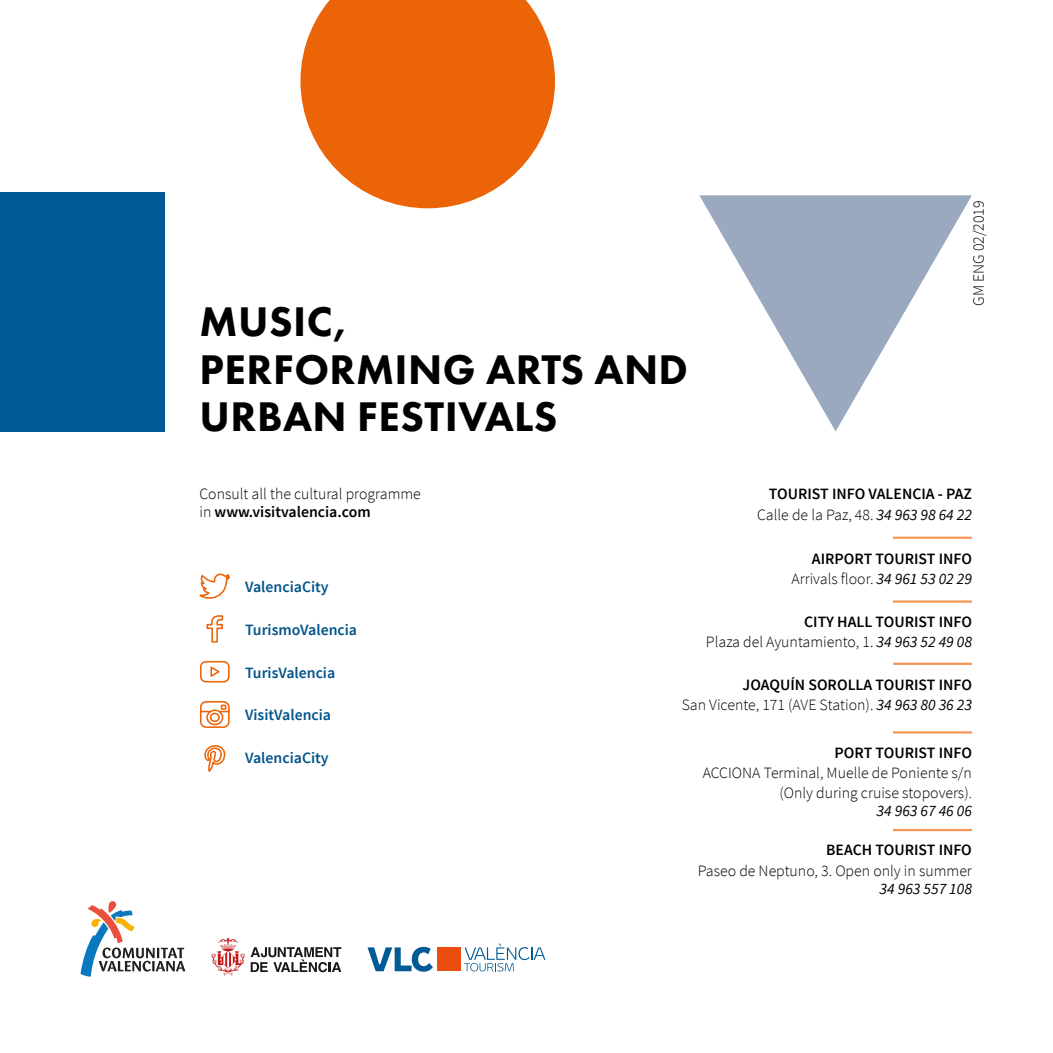
<style>
.page{position:relative;width:1053px;height:1053px;background:#fff}
.page>*{position:absolute;margin:0;border:0;box-sizing:border-box;transform-origin:0 0}
.t1{font:800 42.98px/47.7px "Futura PT";letter-spacing:.01em;color:#000}
.t2{font:300 15.75px/20.2px "Source Sans Pro";color:#000;text-align:right}
.t3{font:600 15.75px/20.2px "Source Sans Pro";color:#000;text-align:right}
.t4{font:600 15.75px "Source Sans Pro";color:#00548b}
.t5{font:italic 15.75px "Source Sans Pro";color:#000}
.s1{font-weight:600}
.s2{font-weight:300}
.s3{font-weight:400;font-style:italic}
.s4{font-size:14.62px}
</style>
<div class="page">
<svg style="left:699px;top:195px;width:272px;height:236px"></svg>
<div style="left:0;top:192px;width:164px;height:239px;background:#005a96"></div>
<svg style="left:300px;top:0;width:255px;height:208px;fill:#ec6408"></svg>
<svg style="left:200px;top:701px;width:30px;height:27px"></svg>
<svg style="left:199px;top:573px;width:32px;height:26px"></svg>
<svg style="left:206px;top:615px;width:18px;height:28px"></svg>
<svg style="left:200px;top:660px;width:30px;height:23px"></svg>
<svg style="left:204px;top:745px;width:22px;height:27px"></svg>
<hr style="left:894px;top:536px;width:76px;height:3px;background:#f49755">
<hr style="left:894px;top:600px;width:76px;height:2px;background:#f49755">
<hr style="left:894px;top:662px;width:76px;height:3px;background:#f49755">
<hr style="left:894px;top:731px;width:76px;height:2px;background:#f49755">
<hr style="left:894px;top:828px;width:76px;height:3px;background:#f49755">
<svg style="left:211px;top:937px;width:34px;height:38px"></svg>
<svg style="left:251px;top:947px;width:90px;height:25px"></svg>
<svg style="left:81px;top:901px;width:104px;height:75px"></svg>
<div style="left:437px;top:947px;width:24px;height:24px;background:#e94e0f"></div>
<svg style="left:367px;top:946px;width:66px;height:25px"></svg>
<svg style="left:464px;top:943px;width:81px;height:28px"></svg>
<h1 class="t1" style="left:200px;top:297px;width:490px">MUSIC,<br>PERFORMING ARTS AND<br>URBAN FESTIVALS</h1>
<p class="t2" style="left:968px;top:306px;width:107px;rotate:-90deg">GM ENG 02/2019</p>
<p class="t2" style="left:199px;top:485px;width:223px;line-height:18px;text-align:left">Consult all the cultural programme in <span class="s1">www.visitvalencia.com</span></p>
<p class="t4" style="left:245px;top:577px;width:85px">ValenciaCity</p>
<p class="t4" style="left:245px;top:619px;width:114px">TurismoValencia</p>
<p class="t3" style="left:757px;top:484px;width:216px">TOURIST INFO VALENCIA - PAZ<br><span class="s2">Calle de la Paz, 48.</span> <span class="s3">34 963 98 64 22</span></p>
<p class="t3" style="left:791px;top:548px;width:182px">AIRPORT TOURIST INFO<br><span class="s2">Arrivals floor.</span> <span class="s3">34 961 53 02 29</span></p>
<p class="t2" style="left:706px;top:611px;width:267px"><span class="s1">CITY HALL TOURIST INFO<br></span>Plaza del Ayuntamiento, 1. <span class="s3">34 963 52 49 08</span></p>
<p class="t4" style="left:245px;top:662px;width:92px">TurisValencia</p>
<p class="t4" style="left:245px;top:705px;width:88px">VisitValencia</p>
<p class="t4" style="left:245px;top:748px;width:85px">ValenciaCity</p>
<p class="t2" style="left:681px;top:674px;width:292px"><span class="s1">JOAQUÍN SOROLLA TOURIST INFO<br></span>San Vicente, 171 (AVE Station). <span class="s3">34 963 80 36 23</span></p>
<p class="t3" style="left:834px;top:742px;width:139px">PORT TOURIST INFO</p>
<p class="t2" style="left:702px;top:762px;width:271px">ACCIONA Terminal, Muelle de Poniente s/n (Only during cruise stopovers)<span class="s4">.</span></p>
<p class="t5" style="left:876px;top:801px;width:97px">34 963 67 46 06</p>
<p class="t3" style="left:826px;top:840px;width:147px">BEACH TOURIST INFO</p>
<p class="t2" style="left:697px;top:860px;width:275px">Paseo de Neptuno, 3. Open only in summer</p>
<p class="t5" style="left:879px;top:878px;width:94px">34 963 557 108</p>
</div>
